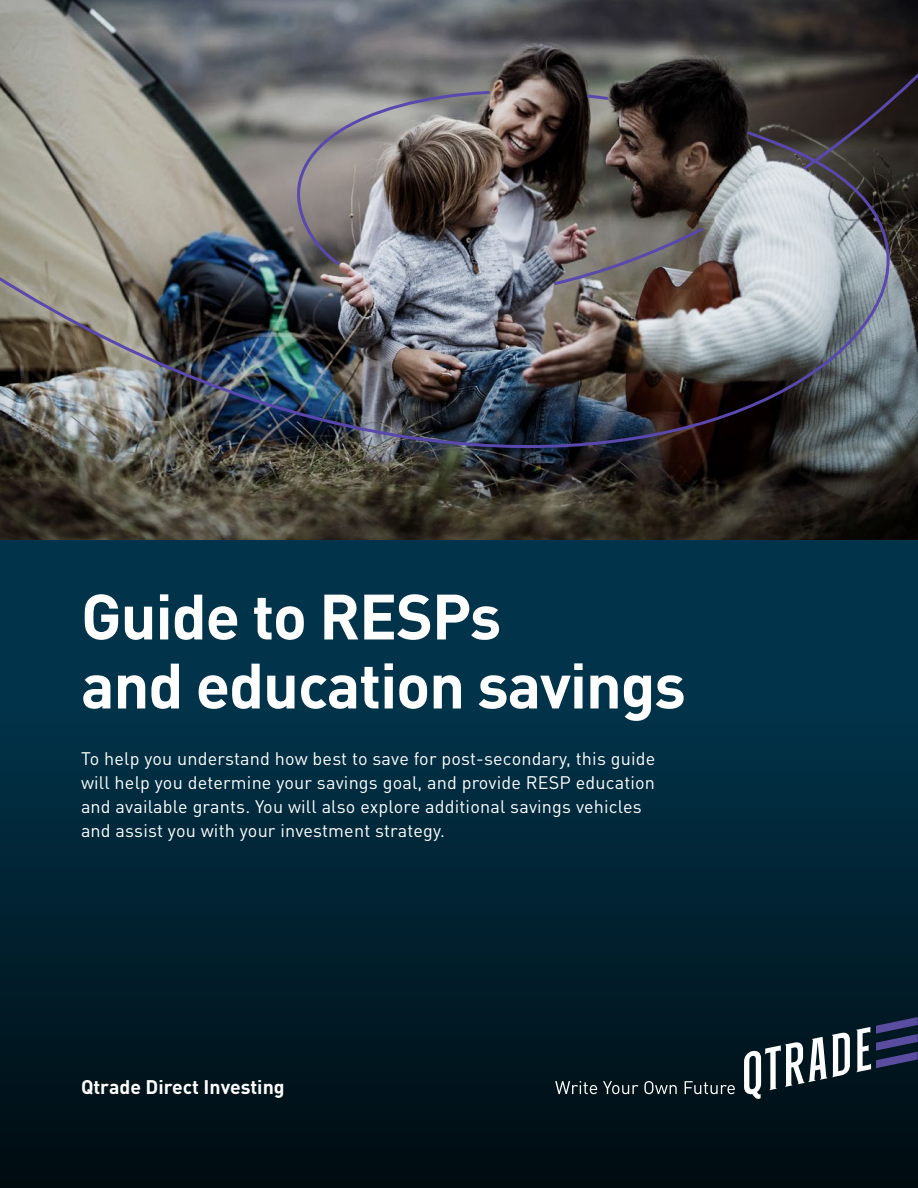
<style>
.page{position:relative;width:918px;height:1188px;background:#fff}
.page>*{position:absolute;margin:0;border:0;box-sizing:border-box;transform-origin:0 0}
.Title_1{font:700 63px/69px "DIN Pro";letter-spacing:-.02em;color:#fff}
.Subtitle{font:700 19.5px "DIN Pro";color:#fff}
.Subtitle-2{font:18px/24px "DIN Pro";letter-spacing:.01em;color:#fff}
</style>
<div class="page">
<img style="left:0;top:0;width:918px;height:129px">
<svg style="left:585px;top:93px;width:26px;height:9px"></svg>
<img style="left:0;top:129px;width:918px;height:411px">
<svg style="left:801px;top:9px;width:117px;height:163px;background:#2d2727"></svg>
<svg style="left:552px;top:225px;width:154px;height:62px;background:#776e6d"></svg>
<svg style="left:273px;top:89px;width:219px;height:179px;background:#7d7879"></svg>
<div style="left:0;top:540px;width:918px;height:648px;background:linear-gradient(to bottom,#013b56,#000d13)"></div>
<svg style="left:555px;top:1081px;width:42px;height:13px"></svg>
<svg style="left:603px;top:1081px;width:35px;height:13px"></svg>
<svg style="left:644px;top:1081px;width:33px;height:13px"></svg>
<svg style="left:685px;top:1081px;width:50px;height:13px"></svg>
<svg style="left:744px;top:1032px;width:106px;height:67px"></svg>
<svg style="left:856px;top:1017px;width:62px;height:55px;background:#333d5b"></svg>
<h1 class="Title_1" style="left:81px;top:578px;width:606px">Guide to RESPs<br>and education savings</h1>
<p class="Subtitle-2" style="left:81px;top:746px;width:576px">To help you understand how best to save for post-secondary, this guide will help you determine your savings goal, and provide RESP education and available grants. You will also explore additional savings vehicles and assist you with your investment strategy.</p>
<p class="Subtitle" style="left:81px;top:1072px;width:205px">Qtrade Direct Investing</p>
</div>
